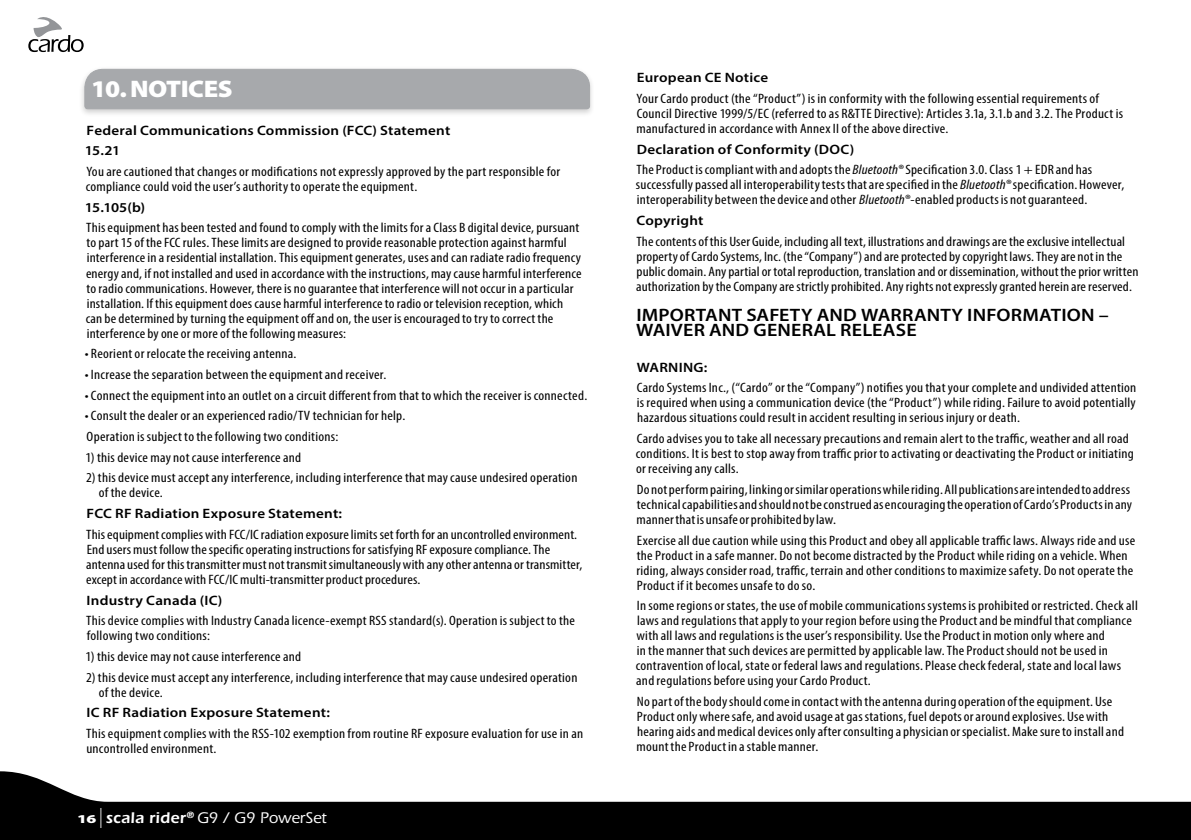
<style>
.page{position:relative;width:1191px;height:840px;background:#fff}
.page>*{position:absolute;margin:0;border:0;box-sizing:border-box;transform-origin:0 0}
.MAIN_HEADERS{font:900 24px "Myriad Pro";letter-spacing:-.02em;color:#fff;scale:1.1 1}
.Legal_Boilerplate{font:600 18px "Myriad Pro";letter-spacing:.01em;color:#000;scale:1.11 1}
.t1{font:500 16px "Itc Eras";color:#fff}
.Legal_Boilerplate-2{font:condensed 13.6px/15px "Myriad Pro";letter-spacing:.015em;color:#000;scale:1.11 1}
.Legal_Boilerplate-3{font:600 13.6px "Myriad Pro";letter-spacing:.015em;color:#000;scale:1.11 1}
.s1{font-weight:700;font-stretch:condensed}
.s2{font-family:"Myriad Pro";font-weight:900;font-size:12px}
.s3{font-family:"Myriad Pro";font-weight:300;font-stretch:condensed;font-size:20px}
.s4{font-weight:600}
.s5{font-style:italic}
</style>
<div class="page">
<svg style="left:28px;top:17px;width:56px;height:35px"></svg>
<svg style="left:0;top:771px;width:1191px;height:68px;fill:#000"></svg>
<div style="left:79px;top:67px;width:514px;height:50px;background:#000;opacity:.2"></div>
<div style="left:84px;top:69px;width:506px;height:40px;background:#a7a9ac"></div>
<p class="MAIN_HEADERS" style="left:91px;top:73px;width:130px">10. NOTICES</p>
<p class="Legal_Boilerplate-3" style="left:87px;top:121px;width:329px">Federal Communications Commission (FCC) Statement</p>
<p class="Legal_Boilerplate-3" style="left:85px;top:142px;width:34px">15.21</p>
<p class="Legal_Boilerplate-2" style="left:86px;top:164px;width:429px">You are cautioned that changes or modifications not expressly approved by the part responsible for compliance could void the user’s authority to operate the equipment.</p>
<p class="Legal_Boilerplate-3" style="left:85px;top:198px;width:55px">15.105(b<span class="s1">)</span></p>
<p class="Legal_Boilerplate-2" style="left:86px;top:220px;width:448px">This equipment has been tested and found to comply with the limits for a Class B digital device, pursuant to part 15 of the FCC rules. These limits are designed to provide reasonable protection against harmful interference in a residential installation. This equipment generates, uses and can radiate radio frequency energy and, if not installed and used in accordance with the instructions, may cause harmful interference to radio communications. However, there is no guarantee that interference will not occur in a particular installation. If this equipment does cause harmful interference to radio or television reception, which can be determined by turning the equipment off and on, the user is encouraged to try to correct the interference by one or more of the following measures:</p>
<p class="Legal_Boilerplate-2" style="left:85px;top:346px;width:192px">• Reorient or relocate the receiving antenna.</p>
<p class="Legal_Boilerplate-2" style="left:85px;top:366px;width:273px">• Increase the separation between the equipment and receiver.</p>
<p class="Legal_Boilerplate-2" style="left:85px;top:387px;width:454px">• Connect the equipment into an outlet on a circuit different from that to which the receiver is connected.</p>
<p class="Legal_Boilerplate-2" style="left:85px;top:408px;width:290px">• Consult the dealer or an experienced radio/TV technician for help.</p>
<p class="Legal_Boilerplate-2" style="left:87px;top:428px;width:228px">Operation is subject to the following two conditions:</p>
<p class="Legal_Boilerplate-2" style="left:86px;top:449px;width:196px">1) this device may not cause interference and</p>
<p class="Legal_Boilerplate-2" style="left:99px;top:470px;width:433px;text-indent:-13px">2) this device must accept any interference, including interference that may cause undesired operation of the device.</p>
<p class="Legal_Boilerplate-3" style="left:87px;top:504px;width:232px">FCC RF Radiation Exposure Statement:</p>
<p class="Legal_Boilerplate-2" style="left:86px;top:526px;width:449px">This equipment complies with FCC/IC radiation exposure limits set forth for an uncontrolled environment.<br>End users must follow the specific operating instructions for satisfying RF exposure compliance. The antenna used for this transmitter must not transmit simultaneously with any other antenna or transmitter, except in accordance with FCC/IC multi-transmitter product procedures.</p>
<p class="Legal_Boilerplate-3" style="left:87px;top:591px;width:124px">Industry Canada (IC)</p>
<p class="Legal_Boilerplate-2" style="left:86px;top:612px;width:442px">This device complies with Industry Canada licence-exempt RSS standard(s). Operation is subject to the following two conditions:</p>
<p class="Legal_Boilerplate-2" style="left:86px;top:648px;width:196px">1) this device may not cause interference and</p>
<p class="Legal_Boilerplate-2" style="left:99px;top:669px;width:433px;text-indent:-13px">2) this device must accept any interference, including interference that may cause undesired operation of the device.</p>
<p class="Legal_Boilerplate-3" style="left:87px;top:703px;width:221px">IC RF Radiation Exposure Statement:</p>
<p class="Legal_Boilerplate-2" style="left:86px;top:725px;width:449px">This equipment complies with the RSS-102 exemption from routine RF exposure evaluation for use in an uncontrolled environment.</p>
<p class="t1" style="left:77px;top:808px;width:251px"><span class="s2">16</span> <span class="s3">|</span> <span class="s4">scala rider</span><sup>®</sup> G9 / G9 PowerSet</p>
<p class="Legal_Boilerplate-3" style="left:637px;top:69px;width:120px">European CE Notice</p>
<p class="Legal_Boilerplate-2" style="left:636px;top:91px;width:440px">Your Cardo product (the “Product”) is in conformity with the following essential requirements of<br>Council Directive 1999/5/EC (referred to as R&amp;TTE Directive): Articles 3.1a, 3.1.b and 3.2. The Product is manufactured in accordance with Annex II of the above directive.</p>
<p class="Legal_Boilerplate-3" style="left:637px;top:140px;width:197px">Declaration of Conformity (DOC)</p>
<p class="Legal_Boilerplate-2" style="left:636px;top:162px;width:441px">The Product is compliant with and adopts the <span class="s5">Bluetooth®</span> Specification 3.0. Class 1 + EDR and has successfully passed all interoperability tests that are specified in the <span class="s5">Bluetooth®</span> specification. However, interoperability between the device and other <span class="s5">Bluetooth®</span>-enabled products is not guaranteed.</p>
<p class="Legal_Boilerplate-3" style="left:636px;top:212px;width:62px">Copyright</p>
<p class="Legal_Boilerplate-2" style="left:636px;top:233px;width:454px">The contents of this User Guide, including all text, illustrations and drawings are the exclusive intellectual property of Cardo Systems, Inc. (the “Company”) and are protected by copyright laws. They are not in the public domain. Any partial or total reproduction, translation and or dissemination, without the prior written authorization by the Company are strictly prohibited. Any rights not expressly granted herein are reserved.</p>
<p class="Legal_Boilerplate" style="left:636px;top:303px;width:427px">IMPORTANT SAFETY AND WARRANTY INFORMATION –</p>
<p class="Legal_Boilerplate" style="left:636px;top:318px;width:254px">WAIVER AND GENERAL RELEASE</p>
<p class="Legal_Boilerplate-3" style="left:636px;top:358px;width:65px">WARNING:</p>
<p class="Legal_Boilerplate-2" style="left:637px;top:380px;width:451px;text-align:justify">Cardo Systems Inc., (“Cardo” or the “Company”) notifies you that your complete and undivided attention is required when using a communication device (the “Product”) while riding. Failure to avoid potentially hazardous situations could result in accident resulting in serious injury or death.</p>
<p class="Legal_Boilerplate-2" style="left:636px;top:430px;width:450px">Cardo advises you to take all necessary precautions and remain alert to the traffic, weather and all road conditions. It is best to stop away from traffic prior to activating or deactivating the Product or initiating or receiving any calls.</p>
<p class="Legal_Boilerplate-2" style="left:636px;top:481px;width:448px">Do not perform pairing, linking or similar operations while riding. All publications are intended to address technical capabilities and should not be construed as encouraging the operation of Cardo’s Products in any manner that is unsafe or prohibited by law.</p>
<p class="Legal_Boilerplate-2" style="left:636px;top:532px;width:451px">Exercise all due caution while using this Product and obey all applicable traffic laws. Always ride and use the Product in a safe manner. Do not become distracted by the Product while riding on a vehicle. When riding, always consider road, traffic, terrain and other conditions to maximize safety. Do not operate the Product if it becomes unsafe to do so.</p>
<p class="Legal_Boilerplate-2" style="left:636px;top:597px;width:454px">In some regions or states, the use of mobile communications systems is prohibited or restricted. Check all laws and regulations that apply to your region before using the Product and be mindful that compliance with all laws and regulations is the user’s responsibility. Use the Product in motion only where and<br>in the manner that such devices are permitted by applicable law. The Product should not be used in contravention of local, state or federal laws and regulations. Please check federal, state and local laws and regulations before using your Cardo Product.</p>
<p class="Legal_Boilerplate-2" style="left:636px;top:693px;width:441px">No part of the body should come in contact with the antenna during operation of the equipment. Use Product only where safe, and avoid usage at gas stations, fuel depots or around explosives. Use with hearing aids and medical devices only after consulting a physician or specialist. Make sure to install and mount the Product in a stable manner.</p>
</div>
